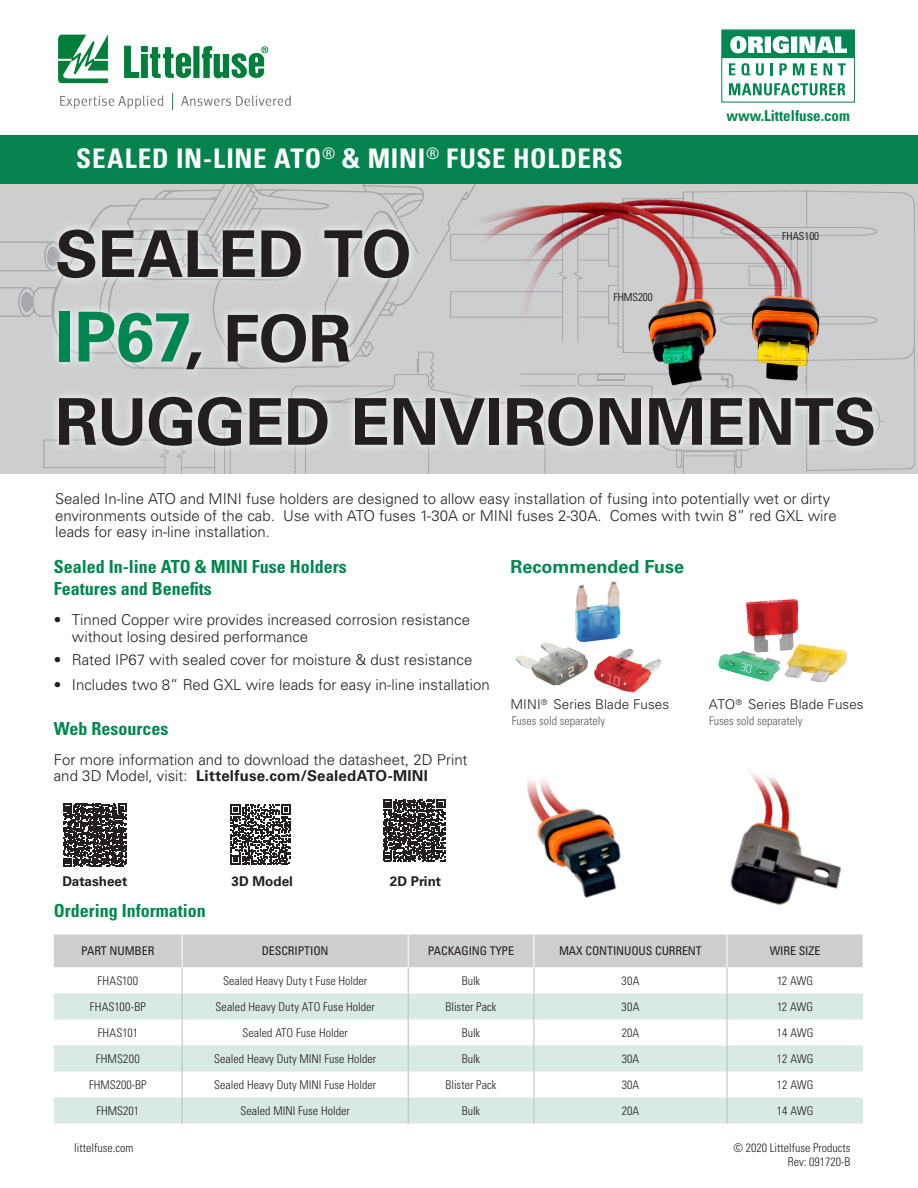
<style>
.page{position:relative;width:918px;height:1188px;background:#fff}
.page>*{position:absolute;margin:0;border:0;box-sizing:border-box;transform-origin:0 0}
.Strong_Bold_Body{font:700 69px "Univers LT Std";color:#008751}
.Strong_Bold_Body-2{font:700 64.5px "Univers LT Std";letter-spacing:-.01em;color:#231f20}
.Head_Large{font:700 condensed 27px "Univers LT Std";letter-spacing:.025em;color:#fff}
.Green_Subheads{font:700 condensed 18px/22.5px "Univers LT Std";color:#008751}
.Green_Subheads-2{font:700 18px "Univers LT Std";color:#008751}
.Body_text{font:300 15px/16.5px "Univers LT Std";color:#231f20}
.t1{font:700 condensed 15px "Univers LT Std";color:#008751}
.Green_Subheads-3{font:300 13.5px "Univers LT Std";letter-spacing:.005em;color:#231f20}
.t2{font:700 13.5px "Univers LT Std";color:#231f20}
.Chart_Body{font:300 condensed 12px/13.5px "Univers LT Std";color:#231f20;text-align:right}
.Chart_Body-2{font:condensed 12px "Univers LT Std";letter-spacing:-.01em;color:#231f20}
.t3{font:300 condensed 12px "Univers LT Std";color:#57585a}
.Chart_Body-3{font:300 condensed 12px "Univers LT Std";letter-spacing:.02em;color:#231f20}
.t4{font:300 condensed 11.1px "Univers LT Std";color:#040503}
.s1{color:#231f20}
.s2{font-size:64.5px;color:#231f20}
.s3{font-weight:700}
</style>
<div class="page">
<img style="left:58px;top:34px;width:232px;height:75px">
<svg style="left:729px;top:83px;width:116px;height:12px"></svg>
<svg style="left:722px;top:30px;width:132px;height:46px"></svg>
<svg style="left:383px;top:799px;width:62px;height:62px"></svg>
<img style="left:730px;top:772px;width:112px;height:133px">
<img style="left:527px;top:779px;width:94px;height:119px">
<div style="left:435px;top:455px;width:111px;height:19px;background:#cdced0"></div>
<svg style="left:0;top:184px;width:435px;height:290px;background:#cacbcd"></svg>
<svg style="left:577px;top:471px;width:190px;height:3px"></svg>
<img style="left:718px;top:599px;width:129px;height:83px">
<img style="left:515px;top:581px;width:147px;height:112px">
<svg style="left:54px;top:934px;width:809px;height:190px"></svg>
<img style="left:356px;top:195px;width:202px;height:25px">
<div style="left:558px;top:190px;width:357px;height:281px;background:#cdced0"></div>
<svg style="left:450px;top:204px;width:427px;height:16px;background:#bc9798"></svg>
<svg style="left:617px;top:191px;width:195px;height:29px;background:#bc999c"></svg>
<div style="left:0;top:135px;width:918px;height:49px;background:#04834f"></div>
<svg style="left:48px;top:220px;width:835px;height:235px;background:#cecbcb"></svg>
<svg style="left:63px;top:803px;width:63px;height:63px"></svg>
<svg style="left:231px;top:805px;width:60px;height:60px"></svg>
<p class="Head_Large" style="left:76px;top:142px;width:548px">SEALED IN-LINE ATO<sup>®</sup> &amp; MINI<sup>®</sup> FUSE HOLDERS</p>
<p class="t1" style="left:726px;top:106px;width:125px">www.Littelfuse.com</p>
<p class="Strong_Bold_Body-2" style="left:55px;top:216px;width:358px">SEALED TO</p>
<p class="Strong_Bold_Body" style="left:55px;top:297px;width:298px">IP67<span class="s1">,</span> <span class="s2">FOR</span></p>
<p class="Strong_Bold_Body-2" style="left:55px;top:384px;width:823px">RUGGED ENVIRONMENTS</p>
<p class="t4" style="left:782px;top:230px;width:38px">FHAS100</p>
<p class="t4" style="left:613px;top:291px;width:41px">FHMS200</p>
<p class="Body_text" style="left:55px;top:491px;width:783px">Sealed In-line ATO and MINI fuse holders are designed to allow easy installation of fusing into potentially wet or dirty environments outside of the cab. Use with ATO fuses 1-30A or MINI fuses 2-30A. Comes with twin 8” red GXL wire leads for easy in-line installation.</p>
<p class="Green_Subheads" style="left:54px;top:555px;width:294px">Sealed In-line ATO &amp; MINI Fuse Holders<br>Features and Benefits</p>
<p class="Body_text" style="left:72px;top:612px;width:400px;text-indent:-18px">• Tinned Copper wire provides increased corrosion resistance without losing desired performance</p>
<p class="Body_text" style="left:54px;top:651px;width:420px">• Rated IP67 with sealed cover for moisture &amp; dust resistance</p>
<p class="Body_text" style="left:54px;top:676px;width:438px">• Includes two 8” Red GXL wire leads for easy in-line installation</p>
<p class="Green_Subheads" style="left:54px;top:717px;width:116px">Web Resources</p>
<p class="Body_text" style="left:54px;top:751px;width:415px">For more information and to download the datasheet, 2D Print and 3D Model, visit: <span class="s3">Littelfuse.com/SealedATO-MINI</span></p>
<p class="Green_Subheads-2" style="left:510px;top:556px;width:175px">Recommended Fuse</p>
<p class="Green_Subheads-3" style="left:510px;top:696px;width:160px">MINI<sup>®</sup> Series Blade Fuses</p>
<p class="Green_Subheads-3" style="left:709px;top:696px;width:156px">ATO<sup>®</sup> Series Blade Fuses</p>
<p class="t3" style="left:512px;top:713px;width:95px">Fuses sold separately</p>
<p class="t3" style="left:709px;top:713px;width:95px">Fuses sold separately</p>
<p class="t2" style="left:62px;top:873px;width:66px">Datasheet</p>
<p class="t2" style="left:232px;top:873px;width:63px">3D Model</p>
<p class="t2" style="left:390px;top:873px;width:53px">2D Print</p>
<p class="Green_Subheads" style="left:54px;top:899px;width:153px">Ordering Information</p>
<p class="Chart_Body-2" style="left:81px;top:943px;width:75px">PART NUMBER</p>
<p class="Chart_Body-2" style="left:262px;top:943px;width:68px">DESCRIPTION</p>
<p class="Chart_Body-2" style="left:428px;top:943px;width:88px">PACKAGING TYPE</p>
<p class="Chart_Body-2" style="left:559px;top:943px;width:144px">MAX CONTINUOUS CURRENT</p>
<p class="Chart_Body-2" style="left:770px;top:943px;width:52px">WIRE SIZE</p>
<p class="Chart_Body-3" style="left:98px;top:973px;width:42px">FHAS100</p>
<p class="Chart_Body" style="left:223px;top:974px;width:146px">Sealed Heavy Duty t Fuse Holder</p>
<p class="Chart_Body" style="left:462px;top:974px;width:20px">Bulk</p>
<p class="Chart_Body" style="left:622px;top:974px;width:19px">30A</p>
<p class="Chart_Body" style="left:777px;top:974px;width:38px">12 AWG</p>
<p class="Chart_Body" style="left:90px;top:1000px;width:58px">FHAS100-BP</p>
<p class="Chart_Body" style="left:215px;top:1000px;width:161px">Sealed Heavy Duty ATO Fuse Holder</p>
<p class="Chart_Body" style="left:446px;top:1000px;width:53px">Blister Pack</p>
<p class="Chart_Body" style="left:622px;top:1000px;width:19px">30A</p>
<p class="Chart_Body" style="left:777px;top:1000px;width:38px">12 AWG</p>
<p class="Chart_Body" style="left:98px;top:1026px;width:42px">FHAS101</p>
<p class="Chart_Body" style="left:243px;top:1026px;width:107px">Sealed ATO Fuse Holder</p>
<p class="Chart_Body" style="left:462px;top:1026px;width:20px">Bulk</p>
<p class="Chart_Body" style="left:622px;top:1026px;width:19px">20A</p>
<p class="Chart_Body" style="left:777px;top:1026px;width:38px">14 AWG</p>
<p class="Chart_Body-3" style="left:96px;top:1051px;width:45px">FHMS200</p>
<p class="Chart_Body" style="left:214px;top:1052px;width:163px">Sealed Heavy Duty MINI Fuse Holder</p>
<p class="Chart_Body" style="left:462px;top:1052px;width:20px">Bulk</p>
<p class="Chart_Body" style="left:622px;top:1052px;width:19px">30A</p>
<p class="Chart_Body" style="left:777px;top:1052px;width:38px">12 AWG</p>
<p class="Chart_Body" style="left:89px;top:1078px;width:59px">FHMS200-BP</p>
<p class="Chart_Body" style="left:214px;top:1078px;width:163px">Sealed Heavy Duty MINI Fuse Holder</p>
<p class="Chart_Body" style="left:446px;top:1078px;width:53px">Blister Pack</p>
<p class="Chart_Body" style="left:622px;top:1078px;width:19px">30A</p>
<p class="Chart_Body" style="left:777px;top:1078px;width:38px">12 AWG</p>
<p class="Chart_Body" style="left:97px;top:1104px;width:44px">FHMS201</p>
<p class="Chart_Body" style="left:240px;top:1104px;width:111px">Sealed MINI Fuse Holder</p>
<p class="Chart_Body" style="left:462px;top:1104px;width:20px">Bulk</p>
<p class="Chart_Body" style="left:622px;top:1104px;width:19px">20A</p>
<p class="Chart_Body" style="left:777px;top:1104px;width:38px">14 AWG</p>
<p class="Chart_Body" style="left:74px;top:1141px;width:61px">littelfuse.com</p>
<p class="Chart_Body" style="left:734px;top:1141px;width:118px">© 2020 Littelfuse Products<br>Rev: 091720-B</p>
</div>
